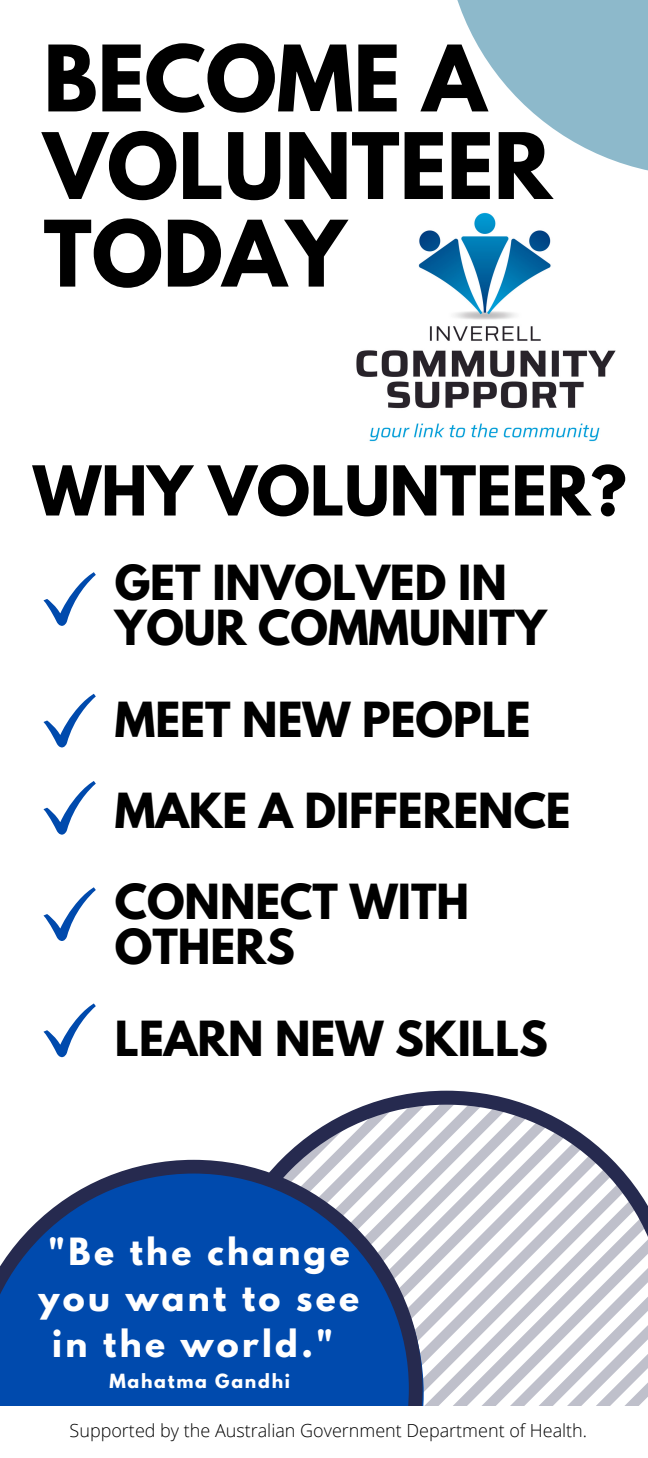
<style>
.page{position:relative;width:648px;height:1458px;background:#fff}
.page>*{position:absolute;margin:0;border:0;box-sizing:border-box;transform-origin:0 0}
.t1{font:700 81.23px/87.5px "League Spartan";color:#000}
.t2{font:700 60.98px "League Spartan";color:#000}
.t3{font:700 42.75px "League Spartan";color:#000}
.t4{font:700 33.3px/46.1px "League Spartan";letter-spacing:.1em;color:#fff;text-align:center}
.t5{font:300 18px "Open Sans";color:#000}
.t6{font:700 17.32px "League Spartan";letter-spacing:.1em;color:#fff}
</style>
<div class="page">
<svg style="left:457px;top:0;width:191px;height:171px"></svg>
<img style="left:356px;top:212px;width:260px;height:230px">
<svg style="left:375px;top:1091px;width:144px;height:11px;fill:#262a4f"></svg>
<svg style="left:44px;top:572px;width:52px;height:54px"></svg>
<svg style="left:44px;top:694px;width:52px;height:53px"></svg>
<svg style="left:44px;top:781px;width:52px;height:54px"></svg>
<svg style="left:44px;top:887px;width:52px;height:54px"></svg>
<svg style="left:44px;top:1003px;width:52px;height:54px"></svg>
<svg style="left:281px;top:1102px;width:367px;height:304px"></svg>
<svg style="left:0;top:1160px;width:423px;height:246px;background:#2961b0"></svg>
<p class="t1" style="left:44px;top:45px;width:510px">BECOME A<br>VOLUNTEER<br>TODAY</p>
<p class="t2" style="left:33px;top:461px;width:595px">WHY VOLUNTEER?</p>
<p class="t3" style="left:115px;top:561px;width:393px">GET INVOLVED IN</p>
<p class="t3" style="left:115px;top:607px;width:433px">YOUR COMMUNITY</p>
<p class="t3" style="left:115px;top:698px;width:418px">MEET NEW PEOPLE</p>
<p class="t3" style="left:115px;top:789px;width:457px">MAKE A DIFFERENCE</p>
<p class="t3" style="left:115px;top:880px;width:356px">CONNECT WITH</p>
<p class="t3" style="left:115px;top:926px;width:182px">OTHERS</p>
<p class="t3" style="left:115px;top:1017px;width:435px">LEARN NEW SKILLS</p>
<p class="t4" style="left:39px;top:1233px;width:322px">"Be the change you want to see in the world."</p>
<p class="t6" style="left:109px;top:1372px;width:182px">Mahatma Gandhi</p>
<p class="t5" style="left:70px;top:1417px;width:519px">Supported by the Australian Government Department of Health.</p>
</div>
